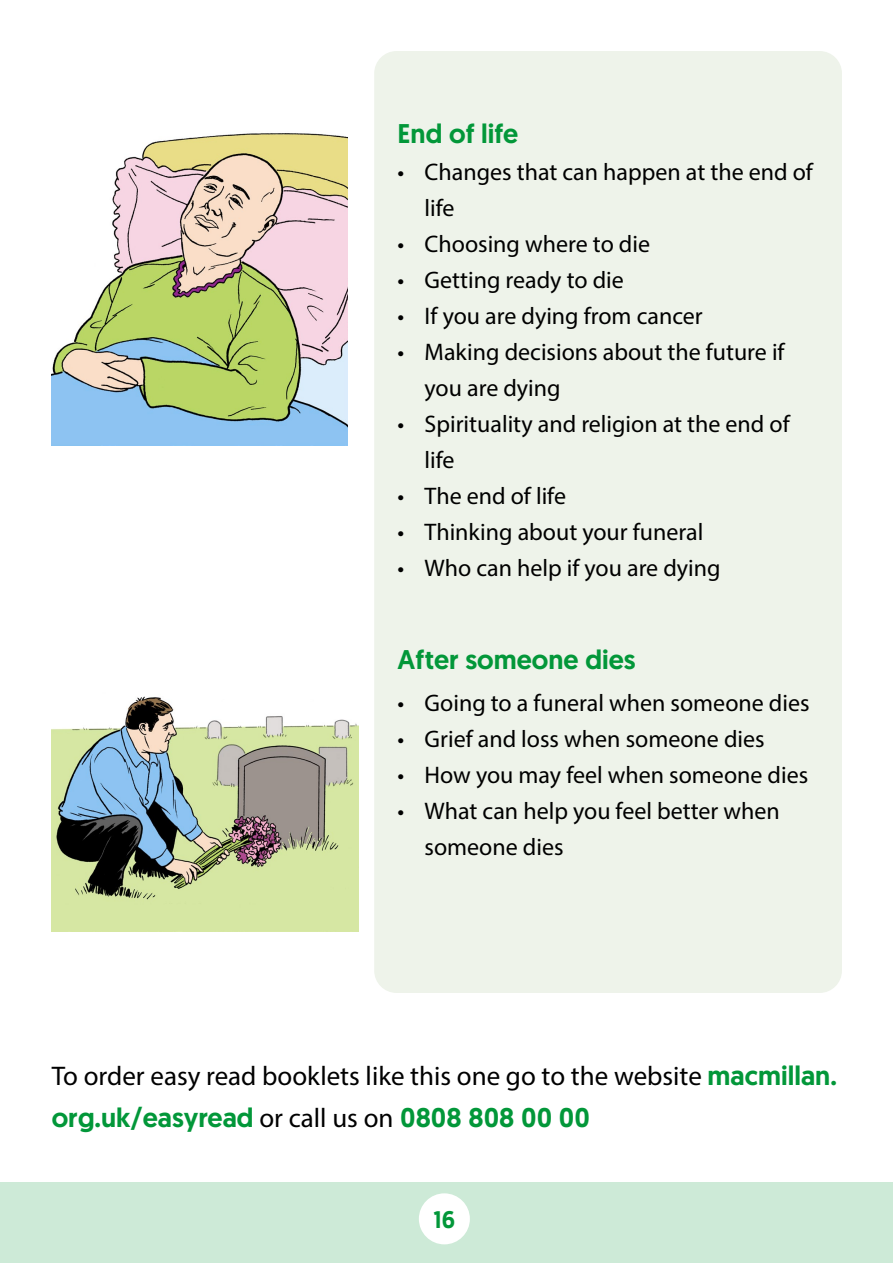
<style>
.page{position:relative;width:893px;height:1263px;background:#fff}
.page>*{position:absolute;margin:0;border:0;box-sizing:border-box;transform-origin:0 0}
.t1{font:27px/42px "Myriad Pro";color:#000}
.t2{font:500 27px "Geomanist";color:#029739}
.t3{font:24px/36px "Myriad Pro";color:#000}
.t4{font:500 24px "Geomanist";color:#029739}
.s1{font-family:"Geomanist";font-weight:500;color:#029739}
</style>
<div class="page">
<div style="left:374px;top:51px;width:468px;height:942px;background:#eef3ea;border-radius:22px"></div>
<img style="left:51px;top:133px;width:297px;height:312px">
<img style="left:51px;top:696px;width:307px;height:235px">
<div style="left:0;top:1182px;width:893px;height:81px;background:#cdead7"></div>
<div style="left:419px;top:1193px;width:51px;height:51px;background:#fff;border-radius:50%"></div>
<p class="t2" style="left:398px;top:116px;width:122px">End of life</p>
<p class="t3" style="left:425px;top:154px;width:390px;text-indent:-27px">• Changes that can happen at the end of life</p>
<p class="t3" style="left:398px;top:226px;width:254px">• Choosing where to die</p>
<p class="t3" style="left:398px;top:262px;width:228px">• Getting ready to die</p>
<p class="t3" style="left:398px;top:298px;width:307px">• If you are dying from cancer</p>
<p class="t3" style="left:425px;top:334px;width:362px;text-indent:-27px">• Making decisions about the future if you are dying</p>
<p class="t3" style="left:425px;top:406px;width:367px;text-indent:-27px">• Spirituality and religion at the end of life</p>
<p class="t3" style="left:398px;top:478px;width:170px">• The end of life</p>
<p class="t3" style="left:398px;top:514px;width:307px">• Thinking about your funeral</p>
<p class="t3" style="left:398px;top:550px;width:324px">• Who can help if you are dying</p>
<p class="t2" style="left:398px;top:642px;width:240px">After someone dies</p>
<p class="t3" style="left:398px;top:685px;width:414px">• Going to a funeral when someone dies</p>
<p class="t3" style="left:398px;top:721px;width:369px">• Grief and loss when someone dies</p>
<p class="t3" style="left:398px;top:757px;width:412px">• How you may feel when someone dies</p>
<p class="t3" style="left:425px;top:793px;width:357px;text-indent:-27px">• What can help you feel better when someone dies</p>
<p class="t1" style="left:52px;top:1054px;width:787px">To order easy read booklets like this one go to the website <span class="s1">macmillan. org.uk/easyread</span> or call us on <span class="s1">0808 808 00 00</span></p>
<p class="t4" style="left:433px;top:1203px;width:23px">16</p>
</div>
